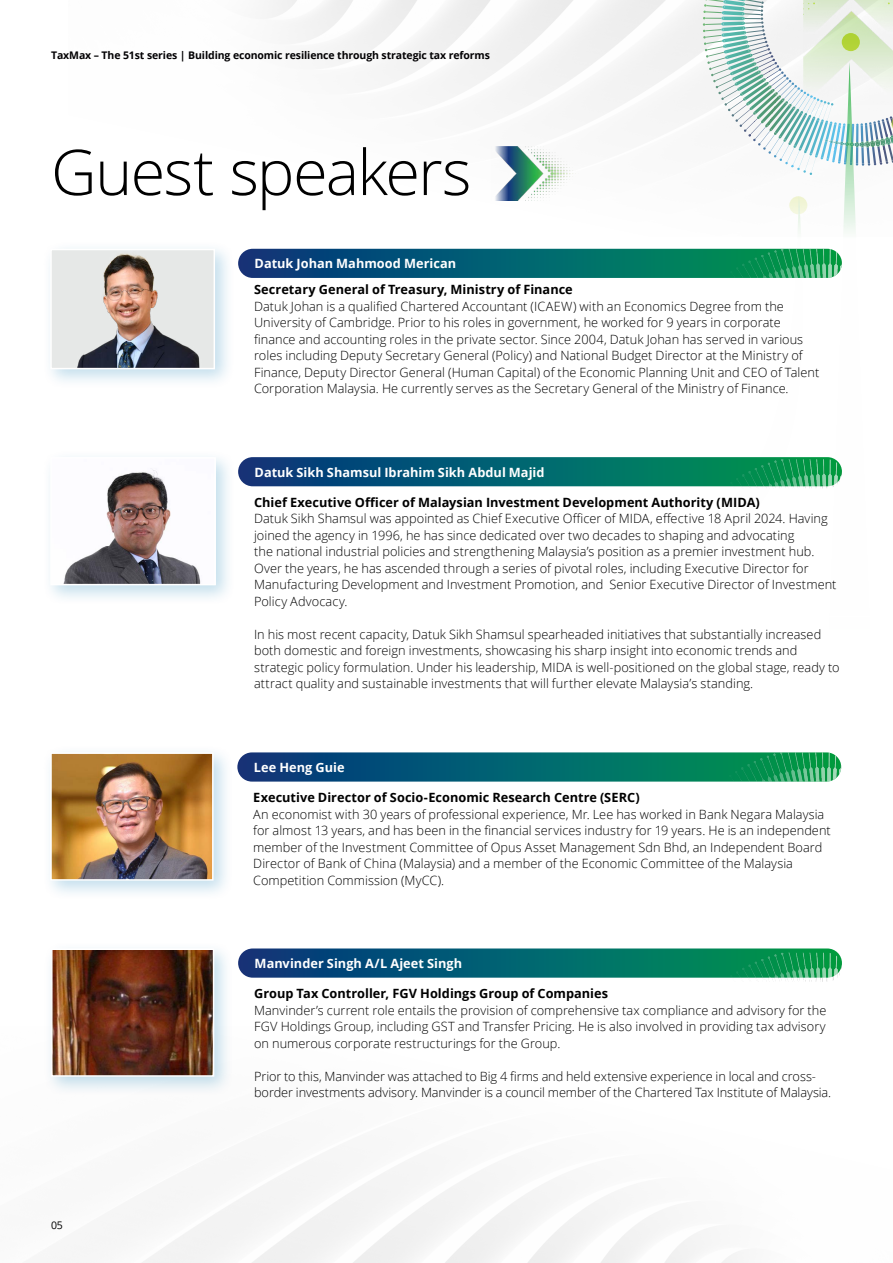
<style>
.page{position:relative;width:893px;height:1263px;background:#fff}
.page>*{position:absolute;margin:0;border:0;box-sizing:border-box;transform-origin:0 0}
.t1{font:300 63px "Open Sans";letter-spacing:-.025em;color:#000}
.t2{font:300 12.75px/16.5px "Open Sans";letter-spacing:.005em;color:#000}
.t3{font:700 12.75px "Open Sans";color:#000}
.t4{font:700 12.75px "Open Sans";letter-spacing:.005em;color:#fff}
.t5{font:700 10.5px "Open Sans";letter-spacing:-.01em;color:#020103}
.t6{font:10.5px "Open Sans";color:#000}
</style>
<div class="page">
<img style="left:266px;top:0;width:542px;height:213px">
<svg style="left:703px;top:0;width:190px;height:175px"></svg>
<div style="left:789px;top:196px;width:18px;height:18px;background:#f1f5d7;border-radius:50%"></div>
<img style="left:828px;top:104px;width:43px;height:145px">
<img style="left:829px;top:104px;width:41px;height:355px">
<img style="left:593px;top:195px;width:210px;height:292px">
<svg style="left:798px;top:196px;width:2px;height:18px"></svg>
<img style="left:803px;top:0;width:90px;height:104px">
<svg style="left:238px;top:457px;width:604px;height:29px;background:#045c71"></svg>
<div style="left:42px;top:449px;width:194px;height:157px;background:#0077b0;opacity:.24"></div>
<img style="left:53px;top:460px;width:160px;height:122px">
<div style="left:50px;top:457px;width:166px;height:128px;border:2px solid #fff"></div>
<div style="left:43px;top:940px;width:191px;height:157px;background:#0077b0;opacity:.24"></div>
<img style="left:54px;top:951px;width:157px;height:123px">
<div style="left:51px;top:948px;width:163px;height:129px;border:2px solid #fff"></div>
<div style="left:238px;top:948px;width:604px;height:30px;background:linear-gradient(to right,#083485,#009d4c);border-radius:15px"></div>
<img style="left:491px;top:147px;width:88px;height:54px">
<svg style="left:238px;top:249px;width:604px;height:29px;background:#035b71"></svg>
<img style="left:679px;top:249px;width:163px;height:29px">
<svg style="left:237px;top:752px;width:604px;height:30px;background:#095f75"></svg>
<img style="left:678px;top:752px;width:163px;height:30px">
<div style="left:42px;top:744px;width:192px;height:157px;background:#0076b3;opacity:.24"></div>
<img style="left:53px;top:755px;width:158px;height:123px">
<div style="left:50px;top:752px;width:164px;height:129px;border:2px solid #fff"></div>
<div style="left:42px;top:241px;width:193px;height:148px;background:#0076b3;opacity:.24"></div>
<img style="left:53px;top:252px;width:159px;height:114px">
<div style="left:50px;top:249px;width:165px;height:120px;border:2px solid #fff"></div>
<img style="left:679px;top:459px;width:163px;height:29px">
<img style="left:679px;top:953px;width:163px;height:29px">
<p class="t5" style="left:51px;top:48px;width:440px">TaxMax – The 51st series | Building economic resilience through strategic tax reforms</p>
<h1 class="t1" style="left:51px;top:129px;width:422px">Guest speakers</h1>
<p class="t4" style="left:255px;top:255px;width:203px">Datuk Johan Mahmood Merican</p>
<p class="t3" style="left:254px;top:281px;width:320px">Secretary General of Treasury, Ministry of Finance</p>
<p class="t2" style="left:254px;top:298px;width:567px">Datuk Johan is a qualified Chartered Accountant (ICAEW) with an Economics Degree from the University of Cambridge. Prior to his roles in government, he worked for 9 years in corporate finance and accounting roles in the private sector. Since 2004, Datuk Johan has served in various roles including Deputy Secretary General (Policy) and National Budget Director at the Ministry of Finance, Deputy Director General (Human Capital) of the Economic Planning Unit and CEO of Talent Corporation Malaysia. He currently serves as the Secretary General of the Ministry of Finance.</p>
<p class="t4" style="left:255px;top:463px;width:291px">Datuk Sikh Shamsul Ibrahim Sikh Abdul Majid</p>
<p class="t3" style="left:254px;top:493px;width:507px">Chief Executive Officer of Malaysian Investment Development Authority (MIDA)</p>
<p class="t2" style="left:254px;top:510px;width:584px">Datuk Sikh Shamsul was appointed as Chief Executive Officer of MIDA, effective 18 April 2024. Having joined the agency in 1996, he has since dedicated over two decades to shaping and advocating<br>the national industrial policies and strengthening Malaysia’s position as a premier investment hub.<br>Over the years, he has ascended through a series of pivotal roles, including Executive Director for Manufacturing Development and Investment Promotion, and Senior Executive Director of Investment Policy Advocacy.</p>
<p class="t2" style="left:254px;top:626px;width:587px">In his most recent capacity, Datuk Sikh Shamsul spearheaded initiatives that substantially increased both domestic and foreign investments, showcasing his sharp insight into economic trends and strategic policy formulation. Under his leadership, MIDA is well-positioned on the global stage, ready to attract quality and sustainable investments that will further elevate Malaysia’s standing.</p>
<p class="t4" style="left:254px;top:758px;width:92px">Lee Heng Guie</p>
<p class="t3" style="left:253px;top:788px;width:388px">Executive Director of Socio-Economic Research Centre (SERC)</p>
<p class="t2" style="left:253px;top:805px;width:579px">An economist with 30 years of professional experience, Mr. Lee has worked in Bank Negara Malaysia for almost 13 years, and has been in the financial services industry for 19 years. He is an independent member of the Investment Committee of Opus Asset Management Sdn Bhd, an Independent Board Director of Bank of China (Malaysia) and a member of the Economic Committee of the Malaysia Competition Commission (MyCC).</p>
<p class="t4" style="left:255px;top:954px;width:209px">Manvinder Singh A/L Ajeet Singh</p>
<p class="t6" style="left:51px;top:1217px;width:13px">05</p>
<p class="t3" style="left:254px;top:984px;width:356px">Group Tax Controller, FGV Holdings Group of Companies</p>
<p class="t2" style="left:254px;top:1001px;width:574px;text-align:justify">Manvinder’s current role entails the provision of comprehensive tax compliance and advisory for the FGV Holdings Group, including GST and Transfer Pricing. He is also involved in providing tax advisory on numerous corporate restructurings for the Group.</p>
<p class="t2" style="left:254px;top:1067px;width:579px">Prior to this, Manvinder was attached to Big 4 firms and held extensive experience in local and cross&shy;border investments advisory. Manvinder is a council member of the Chartered Tax Institute of Malaysia.</p>
</div>
